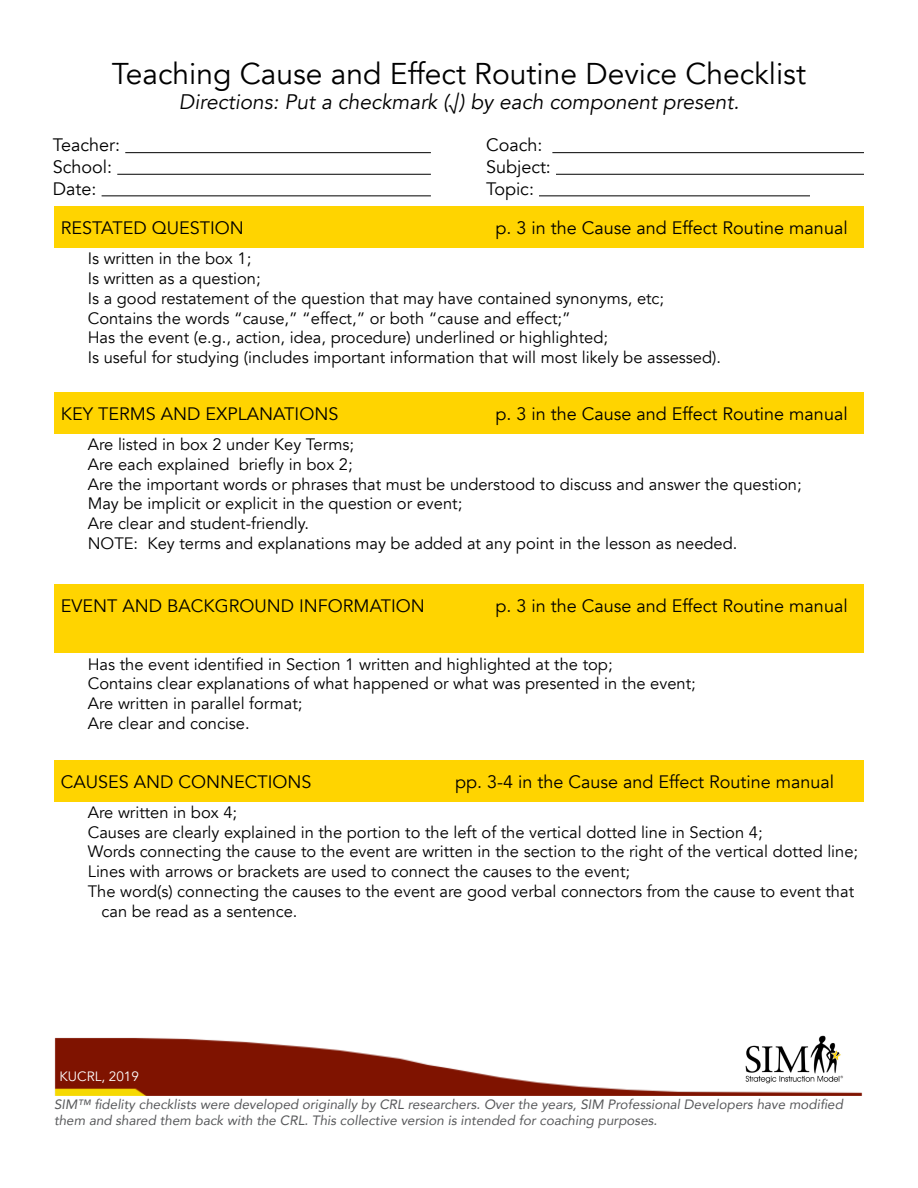
<style>
.page{position:relative;width:918px;height:1188px;background:#fff}
.page>*{position:absolute;margin:0;border:0;box-sizing:border-box;transform-origin:0 0}
.t1{font:30px "Avenir";color:#000}
.t2{font:italic 21px "Avenir";color:#000}
.t3{font:18px/21.6px "Avenir";color:#000}
.t4{font:16.5px/19.8px "Avenir";color:#000}
.t5{font:italic 13.5px/16.2px "Avenir";color:#58595b}
.t6{font:13.5px "Avenir";color:#fff}
</style>
<div class="page">
<img style="left:54px;top:1038px;width:809px;height:57px">
<img style="left:744px;top:1035px;width:102px;height:54px">
<hr style="left:125px;top:152px;width:306px;height:1px;background:#000">
<hr style="left:117px;top:174px;width:314px;height:1px;background:#000">
<hr style="left:102px;top:195px;width:329px;height:1px;background:#000">
<hr style="left:552px;top:152px;width:312px;height:1px;background:#000">
<hr style="left:556px;top:174px;width:308px;height:1px;background:#000">
<hr style="left:539px;top:195px;width:271px;height:1px;background:#000">
<div style="left:54px;top:392px;width:810px;height:42px;background:#ffd400"></div>
<div style="left:54px;top:207px;width:810px;height:41px;background:#ffd400"></div>
<div style="left:54px;top:584px;width:810px;height:69px;background:#ffd400"></div>
<div style="left:54px;top:760px;width:810px;height:41px;background:#ffd400"></div>
<h1 class="t1" style="left:112px;top:56px;width:696px">Teaching Cause and Effect Routine Device Checklist</h1>
<p class="t2" style="left:179px;top:89px;width:562px">Directions: Put a checkmark (√) by each component present.</p>
<p class="t3" style="left:53px;top:135px;width:69px">Teacher:<br>School:<br>Date:</p>
<p class="t3" style="left:486px;top:135px;width:66px">Coach:<br>Subject:<br>Topic:</p>
<p class="t3" style="left:61px;top:218px;width:185px">RESTATED QUESTION</p>
<p class="t3" style="left:496px;top:218px;width:354px">p. 3 in the Cause and Effect Routine manual</p>
<p class="t4" style="left:88px;top:249px;width:635px">Is written in the box 1;<br>Is written as a question;<br>Is a good restatement of the question that may have contained synonyms, etc; Contains the words “cause,” “effect,” or both “cause and effect;”<br>Has the event (e.g., action, idea, procedure) underlined or highlighted;<br>Is useful for studying (includes important information that will most likely be assessed).</p>
<p class="t3" style="left:61px;top:403px;width:279px">KEY TERMS AND EXPLANATIONS</p>
<p class="t3" style="left:496px;top:403px;width:354px">p. 3 in the Cause and Effect Routine manual</p>
<p class="t4" style="left:88px;top:435px;width:716px">Are listed in box 2 under Key Terms;<br>Are each explained briefly in box 2;<br>Are the important words or phrases that must be understood to discuss and answer the question; May be implicit or explicit in the question or event;<br>Are clear and student-friendly.<br>NOTE: Key terms and explanations may be added at any point in the lesson as needed.</p>
<p class="t3" style="left:61px;top:595px;width:366px">EVENT AND BACKGROUND INFORMATION</p>
<p class="t3" style="left:496px;top:595px;width:354px">p. 3 in the Cause and Effect Routine manual</p>
<p class="t4" style="left:88px;top:654px;width:610px">Has the event identified in Section 1 written and highlighted at the top;<br>Contains clear explanations of what happened or what was presented in the event; Are written in parallel format;<br>Are clear and concise.</p>
<p class="t3" style="left:61px;top:771px;width:252px">CAUSES AND CONNECTIONS</p>
<p class="t3" style="left:455px;top:771px;width:381px">pp. 3-4 in the Cause and Effect Routine manual</p>
<p class="t4" style="left:88px;top:803px;width:151px">Are written in box 4;</p>
<p class="t4" style="left:88px;top:822px;width:676px">Causes are clearly explained in the portion to the left of the vertical dotted line in Section 4;</p>
<p class="t4" style="left:88px;top:842px;width:772px">Words connecting the cause to the event are written in the section to the right of the vertical dotted line;</p>
<p class="t4" style="left:88px;top:862px;width:544px">Lines with arrows or brackets are used to connect the causes to the event;</p>
<p class="t4" style="left:88px;top:882px;width:768px">The word(s) connecting the causes to the event are good verbal connectors from the cause to event that</p>
<p class="t4" style="left:102px;top:902px;width:197px">can be read as a sentence.</p>
<p class="t6" style="left:59px;top:1068px;width:81px">KUCRL, 2019</p>
<p class="t5" style="left:54px;top:1096px;width:791px">SIM™ fidelity checklists were developed originally by CRL researchers. Over the years, SIM Professional Developers have modified them and shared them back with the CRL. This collective version is intended for coaching purposes.</p>
</div>
